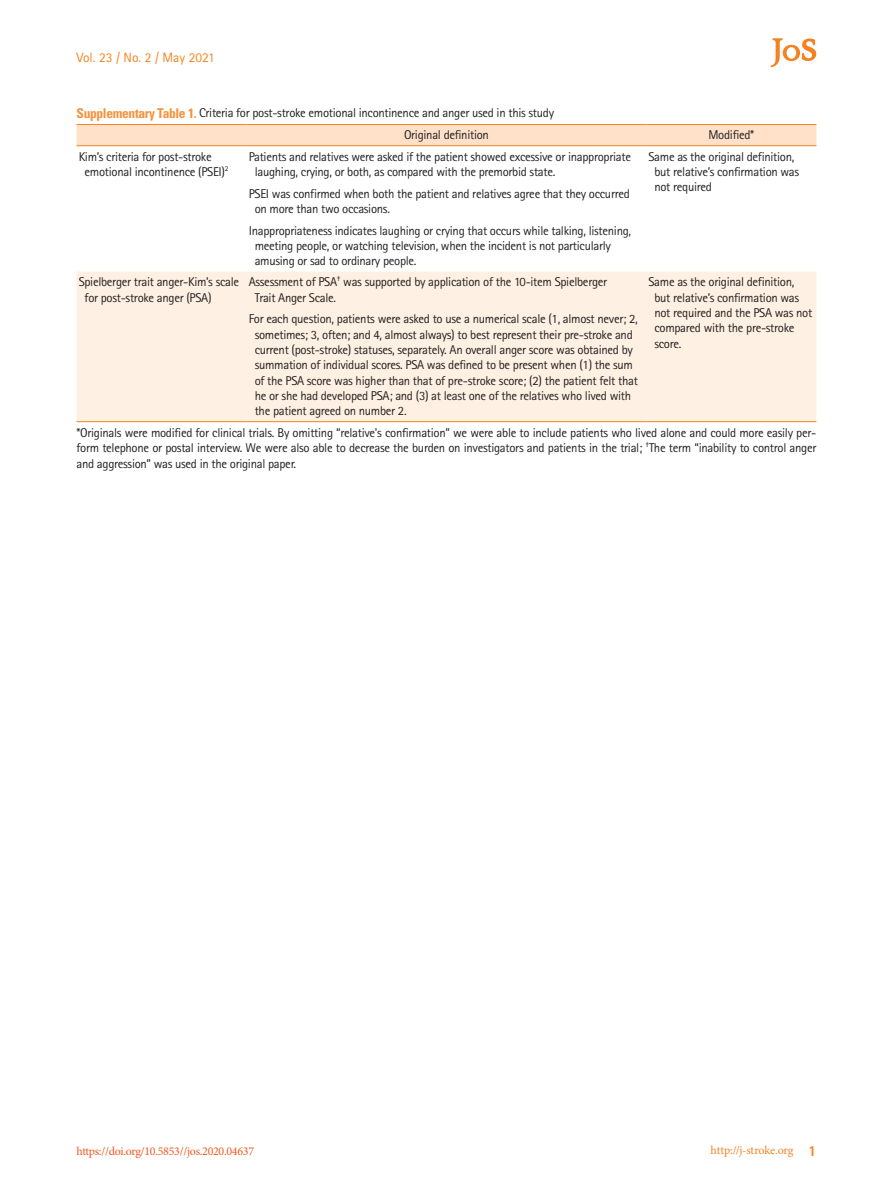
<style>
.page{position:relative;width:893px;height:1191px;background:#fff}
.page>*{position:absolute;margin:0;border:0;box-sizing:border-box;transform-origin:0 0}
.t1{font:13.5px "Rotis Sans Serif Std";color:#f58220}
.테이블본문{font:12.75px/15.3px "Rotis Sans Serif Std";letter-spacing:-.025em;color:#231f20}
.테이블_설명{font:12.75px/15.3px "Rotis Sans Serif Std";letter-spacing:-.025em;color:#231f20;text-align:justify}
.테이블_제목{font:12.75px "Rotis Sans Serif Std";letter-spacing:-.025em;color:#231f20}
.t2{font:12px "Minion Pro";letter-spacing:-.025em;color:#f15921}
.t3{font:12px "Minion Pro";letter-spacing:-.015em;color:#f58220}
.s1{font-family:"Univers LT Std";font-weight:700;font-stretch:condensed;font-size:13.5px;color:#f6923c}
.s2{font-family:"Rotis Sans Serif Std";font-weight:800;font-size:15px}
</style>
<div class="page">
<svg style="left:770px;top:38px;width:46px;height:29px"></svg>
<div style="left:77px;top:125px;width:739px;height:20px;background:#fee1c8"></div>
<div style="left:77px;top:271px;width:739px;height:150px;background:#fef0e2"></div>
<hr style="left:77px;top:421px;width:170px;height:1px;background:#f58220">
<hr style="left:247px;top:421px;width:399px;height:1px;background:#f58220">
<hr style="left:646px;top:421px;width:170px;height:1px;background:#f58220">
<hr style="left:77px;top:124px;width:170px;height:1px;background:#f58220">
<hr style="left:247px;top:124px;width:399px;height:1px;background:#f58220">
<hr style="left:646px;top:124px;width:170px;height:1px;background:#f58220">
<hr style="left:77px;top:145px;width:170px;height:1px;background:#f58220">
<hr style="left:247px;top:145px;width:399px;height:1px;background:#f58220">
<hr style="left:646px;top:145px;width:170px;height:1px;background:#f58220">
<p class="t1" style="left:77px;top:50px;width:140px">Vol. 23 / No. 2 / May 2021</p>
<p class="테이블_제목" style="left:77px;top:105px;width:479px"><span class="s1">Supplementary Table 1.</span> Criteria for post-stroke emotional incontinence and anger used in this study</p>
<p class="테이블본문" style="left:404px;top:127px;width:86px">Original definition</p>
<p class="테이블본문" style="left:708px;top:127px;width:47px">Modified*</p>
<p class="테이블본문" style="left:79px;top:148px;width:135px">Kim’s criteria for post-stroke</p>
<p class="테이블본문" style="left:85px;top:164px;width:145px">emotional incontinence (PSEI)<sup>2</sup></p>
<p class="테이블본문" style="left:648px;top:148px;width:147px">Same as the original definition,</p>
<p class="테이블본문" style="left:654px;top:164px;width:146px">but relative’s confirmation was not required</p>
<p class="테이블본문" style="left:249px;top:148px;width:384px">Patients and relatives were asked if the patient showed excessive or inappropriate</p>
<p class="테이블본문" style="left:255px;top:164px;width:302px">laughing, crying, or both, as compared with the premorbid state.</p>
<p class="테이블본문" style="left:249px;top:185px;width:383px">PSEI was confirmed when both the patient and relatives agree that they occurred</p>
<p class="테이블본문" style="left:255px;top:201px;width:137px">on more than two occasions.</p>
<p class="테이블본문" style="left:249px;top:222px;width:384px">Inappropriateness indicates laughing or crying that occurs while talking, listening,</p>
<p class="테이블본문" style="left:255px;top:238px;width:358px">meeting people, or watching television, when the incident is not particularly amusing or sad to ordinary people.</p>
<p class="테이블본문" style="left:79px;top:274px;width:162px">Spielberger trait anger-Kim’s scale</p>
<p class="테이블본문" style="left:85px;top:290px;width:128px">for post-stroke anger (PSA)</p>
<p class="테이블본문" style="left:249px;top:274px;width:360px">Assessment of PSA<sup>†</sup> was supported by application of the 10-item Spielberger</p>
<p class="테이블본문" style="left:255px;top:290px;width:83px">Trait Anger Scale.</p>
<p class="테이블본문" style="left:249px;top:311px;width:390px">For each question, patients were asked to use a numerical scale (1, almost never; 2,</p>
<p class="테이블본문" style="left:255px;top:327px;width:385px">sometimes; 3, often; and 4, almost always) to best represent their pre-stroke and current (post-stroke) statuses, separately. An overall anger score was obtained by summation of individual scores. PSA was defined to be present when (1) the sum of the PSA score was higher than that of pre-stroke score; (2) the patient felt that he or she had developed PSA; and (3) at least one of the relatives who lived with the patient agreed on number 2.</p>
<p class="테이블본문" style="left:648px;top:274px;width:147px">Same as the original definition,</p>
<p class="테이블본문" style="left:654px;top:290px;width:159px">but relative’s confirmation was not required and the PSA was not compared with the pre-stroke score.</p>
<p class="테이블_설명" style="left:77px;top:425px;width:741px">*Originals were modified for clinical trials. By omitting “relative's confirmation” we were able to include patients who lived alone and could more easily per&shy;form telephone or postal interview. We were also able to decrease the burden on investigators and patients in the trial; <sup>†</sup>The term “inability to control anger and aggression” was used in the original paper.</p>
<p class="t2" style="left:77px;top:1143px;width:179px">https://doi.org/10.5853//jos.2020.04637</p>
<p class="t3" style="left:711px;top:1142px;width:107px">http://j-stroke.org <span class="s2">1</span></p>
</div>
